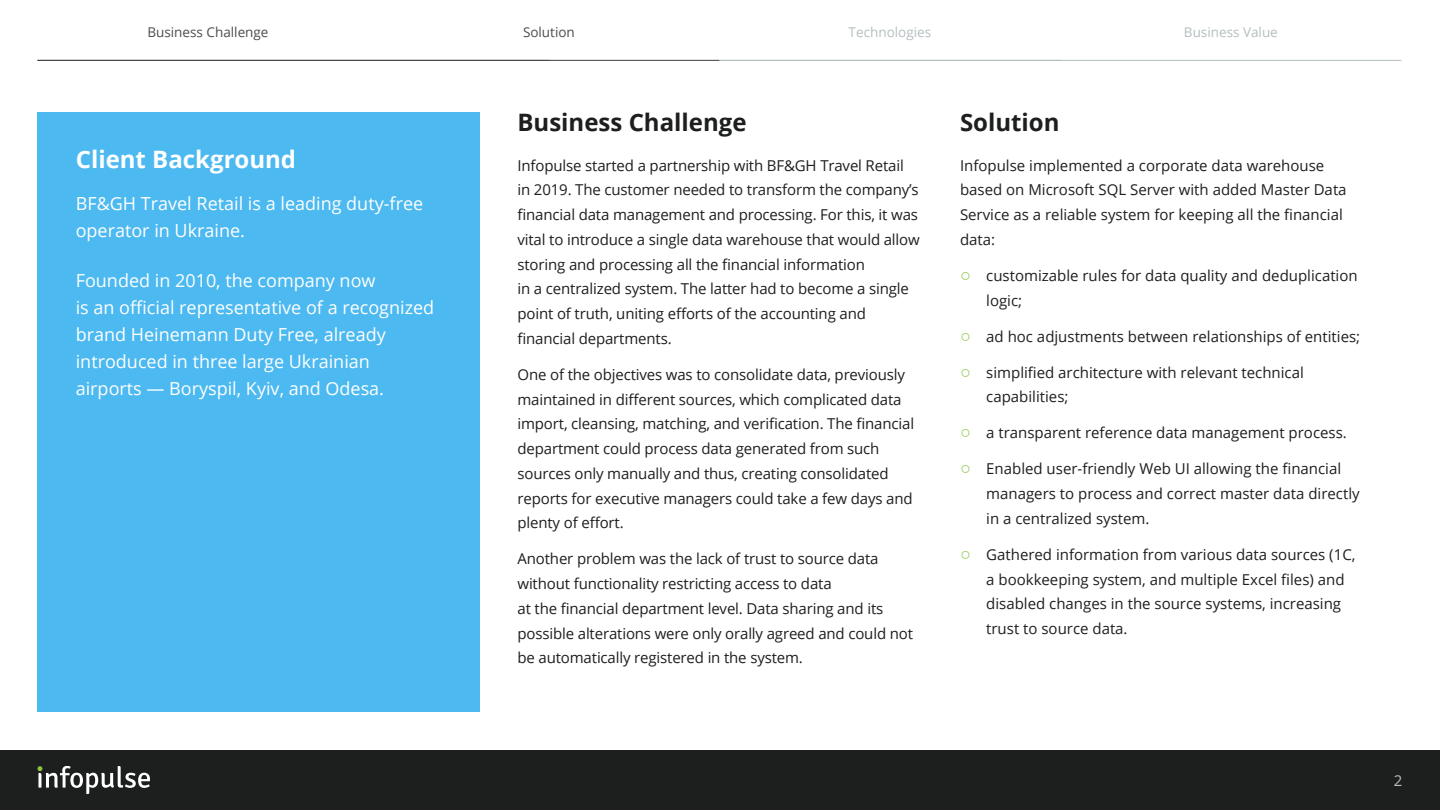
<style>
.page{position:relative;width:1440px;height:810px;background:#fff}
.page>*{position:absolute;margin:0;border:0;box-sizing:border-box;transform-origin:0 0}
.t1{font:700 24px "Open Sans";color:#1d1e1e}
.t2{font:700 24px "Open Sans";color:#fff}
.t3{font:18px/27px "Open Sans";color:#fff}
.t4{font:15px/24.8px "Open Sans";letter-spacing:-.01em;color:#1d1e1e}
.t5{font:15px "Open Sans";color:#b5bec0}
.t6{font:13.5px "Open Sans";color:#4b4d4d}
.t7{font:13.5px "Open Sans";color:#b5bec0}
.s1{font-family:"Arial";font-size:18px;color:#8bc53f}
</style>
<div class="page">
<div style="left:0;top:750px;width:1440px;height:60px;background:#1d1e1e"></div>
<svg style="left:37px;top:766px;width:113px;height:28px"></svg>
<div style="left:38px;top:112px;width:442px;height:600px;background:#4cb9f1"></div>
<hr style="left:38px;top:60px;width:340px;height:1px;background:#4b4d4d">
<hr style="left:378px;top:60px;width:341px;height:1px;background:#4b4d4d">
<hr style="left:719px;top:60px;width:341px;height:1px;background:#b5bec0">
<hr style="left:1060px;top:60px;width:341px;height:1px;background:#b5bec0">
<p class="t6" style="left:147px;top:22px;width:123px">Business Challenge</p>
<p class="t6" style="left:523px;top:22px;width:53px">Solution</p>
<p class="t7" style="left:849px;top:22px;width:84px">Technologies</p>
<p class="t7" style="left:1184px;top:22px;width:95px">Business Value</p>
<h1 class="t2" style="left:76px;top:143px;width:222px">Client Background</h1>
<p class="t3" style="left:76px;top:190px;width:349px">BF&amp;GH Travel Retail is a leading duty-free operator in Ukraine.</p>
<p class="t3" style="left:76px;top:266px;width:360px">Founded in 2010, the company now<br>is an official representative of a recognized brand Heinemann Duty Free, already introduced in three large Ukrainian airports — Boryspil, Kyiv, and Odesa.</p>
<h1 class="t1" style="left:518px;top:105px;width:231px">Business Challenge</h1>
<p class="t4" style="left:518px;top:152px;width:404px">Infopulse started a partnership with BF&amp;GH Travel Retail in 2019. The customer needed to transform the company’s financial data management and processing. For this, it was vital to introduce a single data warehouse that would allow storing and processing all the financial information<br>in a centralized system. The latter had to become a single point of truth, uniting efforts of the accounting and financial departments.</p>
<p class="t4" style="left:518px;top:362px;width:398px">One of the objectives was to consolidate data, previously maintained in different sources, which complicated data import, cleansing, matching, and verification. The financial department could process data generated from such sources only manually and thus, creating consolidated reports for executive managers could take a few days and plenty of effort.</p>
<p class="t4" style="left:518px;top:546px;width:397px">Another problem was the lack of trust to source data without functionality restricting access to data<br>at the financial department level. Data sharing and its possible alterations were only orally agreed and could not be automatically registered in the system.</p>
<h1 class="t1" style="left:960px;top:105px;width:101px">Solution</h1>
<p class="t4" style="left:960px;top:152px;width:388px">Infopulse implemented a corporate data warehouse based on Microsoft SQL Server with added Master Data Service as a reliable system for keeping all the financial data:</p>
<p class="t4" style="left:986px;top:263px;width:373px;text-indent:-26px"><span class="s1">○</span> customizable rules for data quality and deduplication logic;</p>
<p class="t4" style="left:960px;top:323px;width:402px"><span class="s1">○</span> ad hoc adjustments between relationships of entities;</p>
<p class="t4" style="left:986px;top:359px;width:319px;text-indent:-26px"><span class="s1">○</span> simplified architecture with relevant technical capabilities;</p>
<p class="t4" style="left:960px;top:420px;width:388px"><span class="s1">○</span> a transparent reference data management process.</p>
<p class="t4" style="left:986px;top:456px;width:375px;text-indent:-26px"><span class="s1">○</span> Enabled user-friendly Web UI allowing the financial managers to process and correct master data directly in a centralized system.</p>
<p class="t4" style="left:986px;top:542px;width:371px;text-indent:-26px"><span class="s1">○</span> Gathered information from various data sources (1C, a bookkeeping system, and multiple Excel files) and disabled changes in the source systems, increasing trust to source data.</p>
<p class="t5" style="left:1394px;top:770px;width:10px">2</p>
</div>
